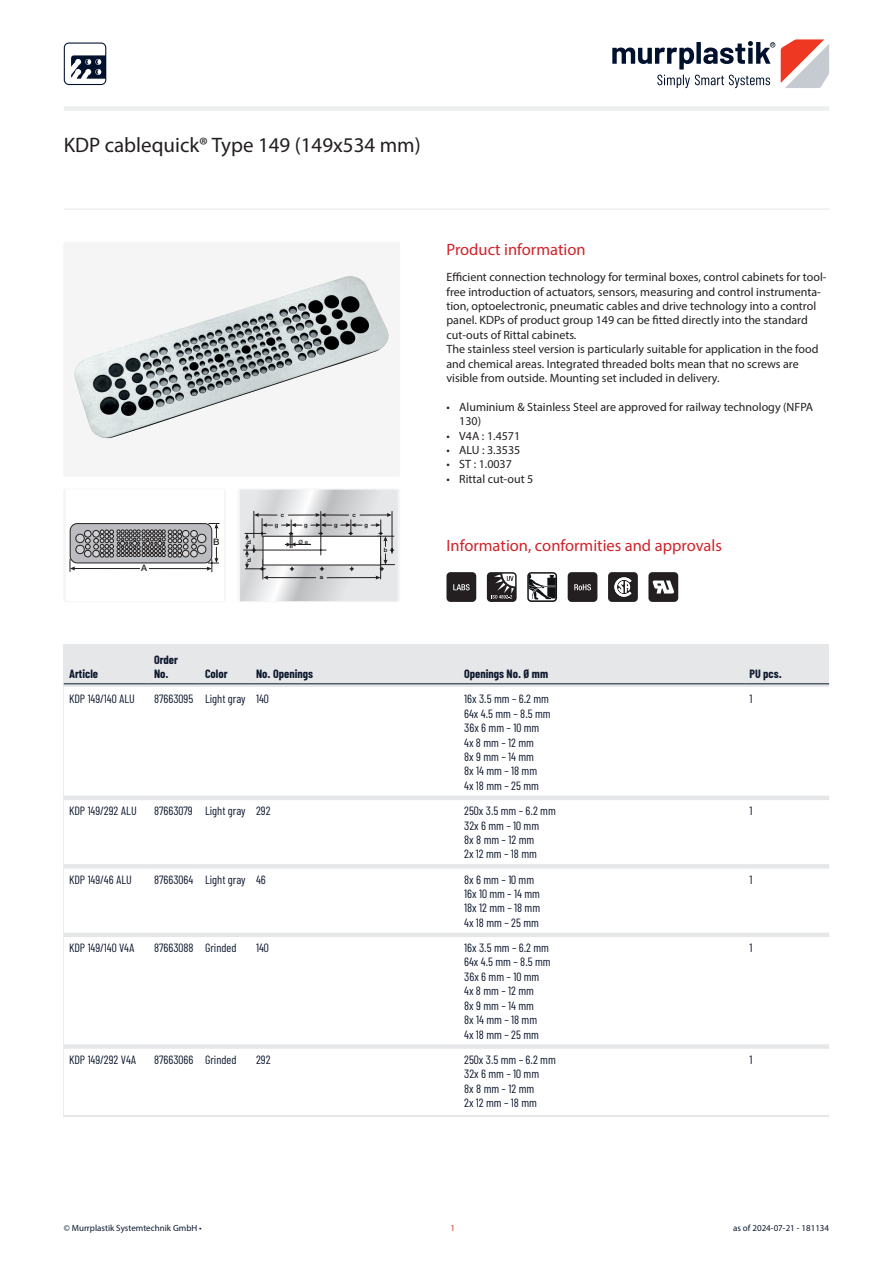
<style>
.page{position:relative;width:893px;height:1263px;background:#fff}
.page>*{position:absolute;margin:0;border:0;box-sizing:border-box;transform-origin:0 0}
.t1{font:21px "Myriad Pro";color:#231f20}
.t2{font:16.5px "Myriad Pro";color:#d1232a}
.t3{font:12px/14.4px "Myriad Pro";color:#231f20}
.t4{font:12px/14.4px "Barlow Condensed";color:#0d182e}
.t5{font:700 12px/14.4px "Barlow Condensed";color:#0d182e}
.t6{font:9px "Myriad Pro";color:#0d182e}
.t7{font:500 9px "Helvetica Neue LT Pro";color:#231f20}
.t8{font:9px "Myriad Pro";color:#e62e24}
.t9{font:500 5.85px "Helvetica Neue LT Pro";color:#010202}
.t10{font:500 5.85px "Helvetica Neue LT Pro";color:#010202;scale:1.04 1}
.t11{font:500 5.85px "Helvetica Neue LT Pro";color:#231f20}
</style>
<div class="page">
<svg style="left:64px;top:43px;width:42px;height:42px"></svg>
<svg style="left:781px;top:39px;width:48px;height:49px"></svg>
<svg style="left:612px;top:41px;width:163px;height:47px"></svg>
<div style="left:64px;top:106px;width:765px;height:5px;background:#edeeef"></div>
<hr style="left:64px;top:208px;width:765px;height:2px;background:#edeeef">
<div style="left:64px;top:242px;width:336px;height:234px;background:#f6f5f6;border-radius:2px"></div>
<img style="left:74px;top:276px;width:315px;height:162px">
<div style="left:64px;top:242px;width:336px;height:234px;border:1px solid #f6f5f6;border-radius:2px"></div>
<svg style="left:69px;top:523px;width:151px;height:50px"></svg>
<div style="left:64px;top:489px;width:162px;height:113px;border:1px solid #f6f5f6;border-radius:2px"></div>
<svg style="left:240px;top:491px;width:158px;height:109px"></svg>
<hr style="left:321px;top:511px;width:1px;height:44px;background:#231f20">
<hr style="left:244px;top:550px;width:82px;height:1px;background:#231f20">
<div style="left:238px;top:489px;width:162px;height:113px;border:1px solid #f6f5f6;border-radius:2px"></div>
<div style="left:446px;top:572px;width:30px;height:30px;background:#231f20;border-radius:4px"></div>
<svg style="left:453px;top:584px;width:17px;height:6px"></svg>
<svg style="left:487px;top:572px;width:30px;height:30px"></svg>
<svg style="left:491px;top:574px;width:24px;height:25px"></svg>
<svg style="left:527px;top:572px;width:30px;height:30px"></svg>
<svg style="left:528px;top:574px;width:28px;height:26px"></svg>
<div style="left:568px;top:572px;width:29px;height:30px;background:#231f20;border-radius:4px"></div>
<svg style="left:574px;top:584px;width:17px;height:6px"></svg>
<div style="left:608px;top:572px;width:30px;height:30px;background:#231f20;border-radius:4px"></div>
<svg style="left:614px;top:577px;width:17px;height:20px"></svg>
<div style="left:648px;top:572px;width:30px;height:30px;background:#231f20;border-radius:4px"></div>
<svg style="left:652px;top:580px;width:22px;height:14px"></svg>
<div style="left:64px;top:644px;width:765px;height:473px;background:#e6e7e9"></div>
<div style="left:64px;top:687px;width:765px;height:428px;background:#fff"></div>
<hr style="left:64px;top:796px;width:85px;height:4px;background:#e6e7e9">
<hr style="left:149px;top:796px;width:51px;height:4px;background:#e6e7e9">
<hr style="left:200px;top:796px;width:51px;height:4px;background:#e6e7e9">
<hr style="left:251px;top:796px;width:208px;height:4px;background:#e6e7e9">
<hr style="left:459px;top:796px;width:285px;height:4px;background:#e6e7e9">
<hr style="left:744px;top:796px;width:85px;height:4px;background:#e6e7e9">
<div style="left:64px;top:864px;width:85px;height:5px;background:#e6e7e9"></div>
<div style="left:149px;top:864px;width:51px;height:5px;background:#e6e7e9"></div>
<div style="left:200px;top:864px;width:51px;height:5px;background:#e6e7e9"></div>
<div style="left:251px;top:864px;width:208px;height:5px;background:#e6e7e9"></div>
<div style="left:459px;top:864px;width:285px;height:5px;background:#e6e7e9"></div>
<div style="left:744px;top:864px;width:85px;height:5px;background:#e6e7e9"></div>
<div style="left:64px;top:932px;width:85px;height:5px;background:#e6e7e9"></div>
<div style="left:149px;top:932px;width:51px;height:5px;background:#e6e7e9"></div>
<div style="left:200px;top:932px;width:51px;height:5px;background:#e6e7e9"></div>
<div style="left:251px;top:932px;width:208px;height:5px;background:#e6e7e9"></div>
<div style="left:459px;top:932px;width:285px;height:5px;background:#e6e7e9"></div>
<div style="left:744px;top:932px;width:85px;height:5px;background:#e6e7e9"></div>
<div style="left:64px;top:1044px;width:85px;height:5px;background:#e6e7e9"></div>
<div style="left:149px;top:1044px;width:51px;height:5px;background:#e6e7e9"></div>
<div style="left:200px;top:1044px;width:51px;height:5px;background:#e6e7e9"></div>
<div style="left:251px;top:1044px;width:208px;height:5px;background:#e6e7e9"></div>
<div style="left:459px;top:1044px;width:285px;height:5px;background:#e6e7e9"></div>
<div style="left:744px;top:1044px;width:85px;height:5px;background:#e6e7e9"></div>
<hr style="left:64px;top:683px;width:85px;height:1px;background:#0d182e">
<hr style="left:149px;top:683px;width:51px;height:1px;background:#0d182e">
<hr style="left:200px;top:683px;width:51px;height:1px;background:#0d182e">
<hr style="left:251px;top:683px;width:208px;height:1px;background:#0d182e">
<hr style="left:459px;top:683px;width:285px;height:1px;background:#0d182e">
<hr style="left:744px;top:683px;width:85px;height:1px;background:#0d182e">
<h1 class="t1" style="left:64px;top:132px;width:358px">KDP cablequick® Type 149 (149x534 mm)</h1>
<p class="t7" style="left:141px;top:563px;width:7px">A</p>
<p class="t7" style="left:213px;top:537px;width:8px">B</p>
<p class="t9" style="left:248px;top:538px;width:5px">d</p>
<p class="t9" style="left:247px;top:556px;width:5px">d</p>
<p class="t10" style="left:281px;top:511px;width:5px">c</p>
<p class="t10" style="left:353px;top:511px;width:5px">c</p>
<p class="t9" style="left:275px;top:521px;width:5px">g</p>
<p class="t9" style="left:304px;top:521px;width:5px">g</p>
<p class="t9" style="left:334px;top:521px;width:5px">g</p>
<p class="t9" style="left:364px;top:521px;width:5px">g</p>
<p class="t11" style="left:299px;top:538px;width:11px">Ø e</p>
<p class="t10" style="left:320px;top:573px;width:5px">a</p>
<p class="t9" style="left:384px;top:547px;width:5px">b</p>
<h2 class="t2" style="left:446px;top:239px;width:141px">Product information</h2>
<p class="t3" style="left:446px;top:270px;width:382px">Efficient connection technology for terminal boxes, control cabinets for tool&shy;free introduction of actuators, sensors, measuring and control instrumenta&shy;tion, optoelectronic, pneumatic cables and drive technology into a control panel. KDPs of product group 149 can be fitted directly into the standard cut-outs of Rittal cabinets.<br>The stainless steel version is particularly suitable for application in the food and chemical areas. Integrated threaded bolts mean that no screws are visible from outside. Mounting set included in delivery.</p>
<p class="t3" style="left:459px;top:399px;width:355px;text-indent:-13px">• Aluminium &amp; Stainless Steel are approved for railway technology (NFPA<br>130)</p>
<p class="t3" style="left:446px;top:428px;width:75px">• V4A : 1.4571</p>
<p class="t3" style="left:446px;top:443px;width:75px">• ALU : 3.3535</p>
<p class="t3" style="left:446px;top:457px;width:67px">• ST : 1.0037</p>
<p class="t3" style="left:446px;top:471px;width:88px">• Rittal cut-out 5</p>
<h2 class="t2" style="left:446px;top:535px;width:277px">Information, conformities and approvals</h2>
<p class="t5" style="left:69px;top:666px;width:31px">Article</p>
<p class="t5" style="left:154px;top:652px;width:25px">Order<br>No.</p>
<p class="t5" style="left:205px;top:666px;width:24px">Color</p>
<p class="t5" style="left:256px;top:666px;width:59px">No. Openings</p>
<p class="t5" style="left:464px;top:666px;width:85px">Openings No. Ø mm</p>
<p class="t5" style="left:749px;top:666px;width:34px">PU pcs.</p>
<p class="t4" style="left:69px;top:692px;width:67px">KDP 149/140 ALU</p>
<p class="t4" style="left:154px;top:692px;width:116px">87663095 Light gray 140</p>
<p class="t4" style="left:464px;top:692px;width:88px">16x 3.5 mm – 6.2 mm<br>64x 4.5 mm – 8.5 mm<br>36x 6 mm – 10 mm<br>4x 8 mm – 12 mm<br>8x 9 mm – 14 mm<br>8x 14 mm – 18 mm<br>4x 18 mm – 25 mm</p>
<p class="t4" style="left:749px;top:692px;width:4px">1</p>
<p class="t4" style="left:69px;top:803px;width:69px">KDP 149/292 ALU</p>
<p class="t4" style="left:154px;top:803px;width:118px">87663079 Light gray 292</p>
<p class="t4" style="left:464px;top:803px;width:93px">250x 3.5 mm – 6.2 mm<br>32x 6 mm – 10 mm<br>8x 8 mm – 12 mm<br>2x 12 mm – 18 mm</p>
<p class="t4" style="left:749px;top:803px;width:4px">1</p>
<p class="t4" style="left:69px;top:872px;width:64px">KDP 149/46 ALU</p>
<p class="t4" style="left:154px;top:872px;width:113px">87663064 Light gray 46</p>
<p class="t4" style="left:464px;top:872px;width:77px">8x 6 mm – 10 mm<br>16x 10 mm – 14 mm<br>18x 12 mm – 18 mm<br>4x 18 mm – 25 mm</p>
<p class="t4" style="left:749px;top:872px;width:4px">1</p>
<p class="t4" style="left:69px;top:940px;width:67px">KDP 149/140 V4A</p>
<p class="t4" style="left:154px;top:940px;width:84px">87663088 Grinded</p>
<p class="t4" style="left:256px;top:940px;width:14px">140</p>
<p class="t4" style="left:464px;top:940px;width:88px">16x 3.5 mm – 6.2 mm<br>64x 4.5 mm – 8.5 mm<br>36x 6 mm – 10 mm<br>4x 8 mm – 12 mm<br>8x 9 mm – 14 mm<br>8x 14 mm – 18 mm<br>4x 18 mm – 25 mm</p>
<p class="t4" style="left:749px;top:940px;width:4px">1</p>
<p class="t4" style="left:69px;top:1052px;width:69px">KDP 149/292 V4A</p>
<p class="t4" style="left:154px;top:1052px;width:84px">87663066 Grinded</p>
<p class="t4" style="left:256px;top:1052px;width:16px">292</p>
<p class="t4" style="left:464px;top:1052px;width:93px">250x 3.5 mm – 6.2 mm<br>32x 6 mm – 10 mm<br>8x 8 mm – 12 mm<br>2x 12 mm – 18 mm</p>
<p class="t4" style="left:749px;top:1052px;width:4px">1</p>
<p class="t6" style="left:64px;top:1223px;width:140px">© Murrplastik Systemtechnik GmbH •</p>
<p class="t8" style="left:451px;top:1223px;width:6px">1</p>
<p class="t6" style="left:733px;top:1223px;width:98px">as of 2024-07-21 - 181134</p>
</div>
